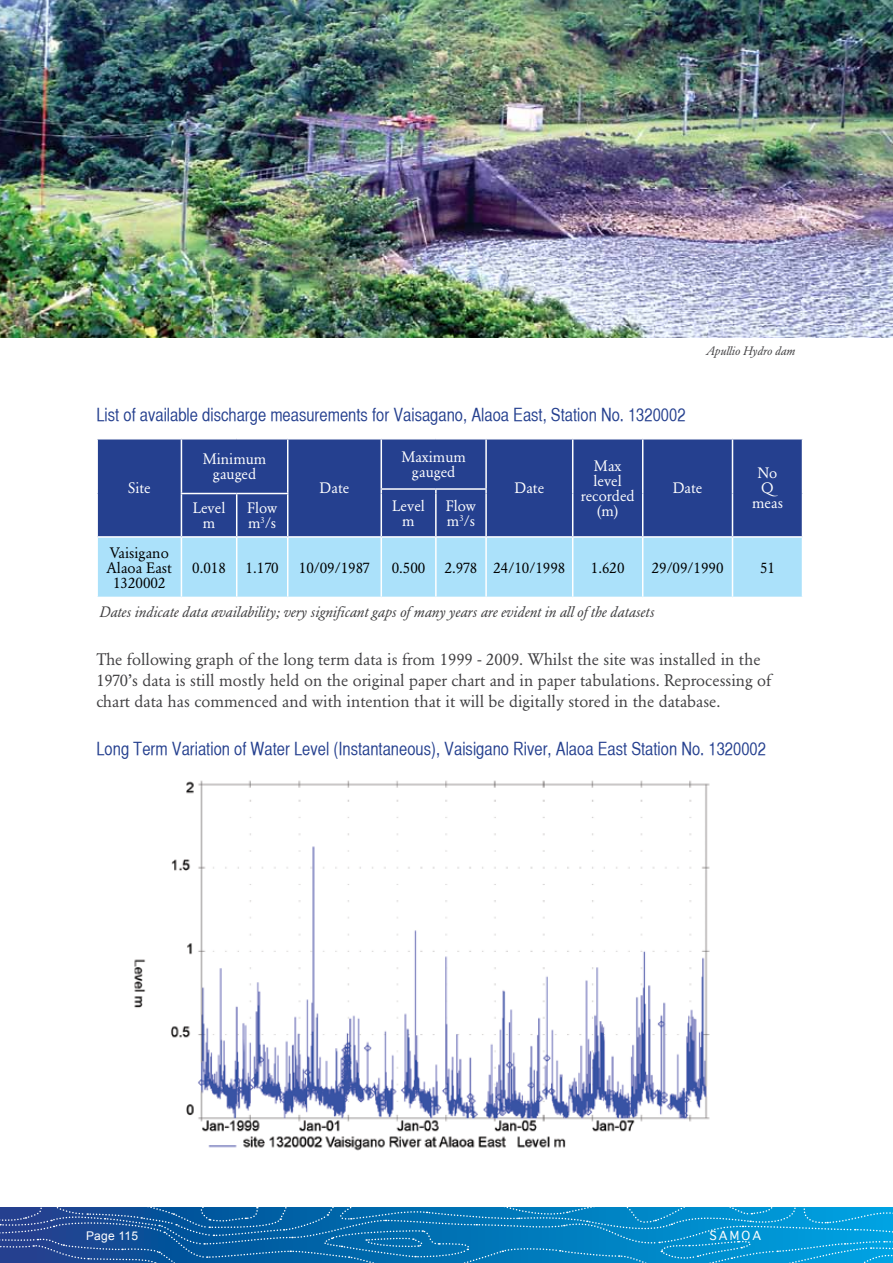
<style>
.page{position:relative;width:893px;height:1263px;background:#fff}
.page>*{position:absolute;margin:0;border:0;box-sizing:border-box;transform-origin:0 0}
.t1{font:18px "Helvetica CY Plain";color:#25408f}
.t2{font:16.5px/21px "Garamond BE";color:#414042}
.t3{font:15px/15px "Garamond BE";color:#fff;text-align:center}
.t4{font:italic 15px "Garamond BE";color:#414042}
.t5{font:15px/15px "Garamond BE";color:#000;text-align:center}
.t6{font:italic 12px "Garamond BE";color:#414042}
.t7{font:12px "Arial";letter-spacing:.02em;color:#fff}
.t8{font:12px "Geneva";letter-spacing:.18em;color:#fff}
</style>
<div class="page">
<svg style="left:0;top:1207px;width:893px;height:56px;background:#1077b8"></svg>
<img style="left:134px;top:780px;width:576px;height:371px">
<div style="left:98px;top:439px;width:704px;height:97px;background:#25408f"></div>
<div style="left:98px;top:538px;width:704px;height:59px;background:#abe1fa"></div>
<hr style="left:181px;top:439px;width:1px;height:50px;background:#fff">
<hr style="left:287px;top:439px;width:1px;height:50px;background:#fff">
<hr style="left:381px;top:439px;width:1px;height:49px;background:#fff">
<hr style="left:485px;top:439px;width:2px;height:49px;background:#fff">
<hr style="left:572px;top:439px;width:1px;height:50px;background:#fff">
<hr style="left:642px;top:439px;width:1px;height:50px;background:#fff">
<hr style="left:732px;top:439px;width:1px;height:50px;background:#fff">
<hr style="left:381px;top:488px;width:55px;height:2px;background:#fff">
<hr style="left:436px;top:488px;width:51px;height:2px;background:#fff">
<hr style="left:181px;top:493px;width:56px;height:1px;background:#fff">
<hr style="left:181px;top:494px;width:1px;height:42px;background:#fff">
<hr style="left:237px;top:493px;width:51px;height:1px;background:#fff">
<hr style="left:236px;top:494px;width:1px;height:42px;background:#fff">
<hr style="left:287px;top:494px;width:1px;height:42px;background:#fff">
<hr style="left:381px;top:493px;width:1px;height:43px;background:#fff">
<hr style="left:435px;top:493px;width:2px;height:43px;background:#fff">
<hr style="left:485px;top:493px;width:2px;height:43px;background:#fff">
<hr style="left:572px;top:493px;width:1px;height:43px;background:#fff">
<hr style="left:642px;top:493px;width:1px;height:43px;background:#fff">
<hr style="left:732px;top:493px;width:1px;height:43px;background:#fff">
<hr style="left:181px;top:538px;width:1px;height:59px;background:#fff">
<hr style="left:236px;top:538px;width:1px;height:59px;background:#fff">
<hr style="left:287px;top:538px;width:1px;height:59px;background:#fff">
<hr style="left:381px;top:538px;width:1px;height:59px;background:#fff">
<hr style="left:435px;top:538px;width:2px;height:59px;background:#fff">
<hr style="left:485px;top:538px;width:2px;height:59px;background:#fff">
<hr style="left:572px;top:538px;width:1px;height:59px;background:#fff">
<hr style="left:642px;top:538px;width:1px;height:59px;background:#fff">
<hr style="left:732px;top:538px;width:1px;height:59px;background:#fff">
<img style="left:0;top:0;width:892px;height:337px">
<hr style="left:892px;top:0;width:1px;height:1208px;background:#d0e4c8">
<p class="t1" style="left:96px;top:404px;width:591px">List of available discharge measurements for Vaisagano, Alaoa East, Station No. 1320002</p>
<p class="t6" style="left:706px;top:344px;width:91px">Apullio Hydro dam</p>
<p class="t3" style="left:128px;top:481px;width:25px">Site</p>
<p class="t3" style="left:203px;top:452px;width:65px">Minimum gauged</p>
<p class="t3" style="left:193px;top:501px;width:34px">Level m</p>
<p class="t3" style="left:247px;top:501px;width:32px;text-align:left">Flow m<sup>3</sup>/s</p>
<p class="t3" style="left:320px;top:481px;width:31px">Date</p>
<p class="t3" style="left:401px;top:449px;width:66px">Maximum gauged</p>
<p class="t3" style="left:581px;top:458px;width:56px">Max level recorded (m)</p>
<p class="t3" style="left:758px;top:466px;width:21px;text-align:left">No<br>Q</p>
<p class="t3" style="left:515px;top:481px;width:31px">Date</p>
<p class="t3" style="left:673px;top:481px;width:31px">Date</p>
<p class="t3" style="left:392px;top:498px;width:34px">Level</p>
<p class="t3" style="left:752px;top:496px;width:32px">meas</p>
<p class="t3" style="left:402px;top:513px;width:14px">m</p>
<p class="t3" style="left:446px;top:498px;width:32px;text-align:left">Flow m<sup>3</sup>/s</p>
<p class="t5" style="left:107px;top:545px;width:67px">Vaisigano<br>Alaoa East<br>1320002</p>
<p class="t5" style="left:192px;top:560px;width:35px">0.018</p>
<p class="t5" style="left:246px;top:560px;width:35px">1.170</p>
<p class="t5" style="left:299px;top:560px;width:73px">10/09/1987</p>
<p class="t5" style="left:392px;top:560px;width:35px">0.500</p>
<p class="t5" style="left:445px;top:560px;width:122px">2.978 24/10/1998</p>
<p class="t5" style="left:591px;top:560px;width:35px">1.620</p>
<p class="t5" style="left:652px;top:560px;width:73px">29/09/1990</p>
<p class="t5" style="left:760px;top:560px;width:17px">51</p>
<p class="t4" style="left:99px;top:603px;width:556px">Dates indicate data availability; very significant gaps of many years are evident in all of the datasets</p>
<p class="t2" style="left:96px;top:649px;width:676px">The following graph of the long term data is from 1999 - 2009. Whilst the site was installed in the<br>1970’s data is still mostly held on the original paper chart and in paper tabulations. Reprocessing of chart data has commenced and with intention that it will be digitally stored in the database.</p>
<p class="t1" style="left:96px;top:738px;width:671px">Long Term Variation of Water Level (Instantaneous), Vaisigano River, Alaoa East Station No. 1320002</p>
<p class="t7" style="left:86px;top:1227px;width:54px">Page 115</p>
<p class="t8" style="left:709px;top:1225px;width:53px">SAMOA</p>
</div>
